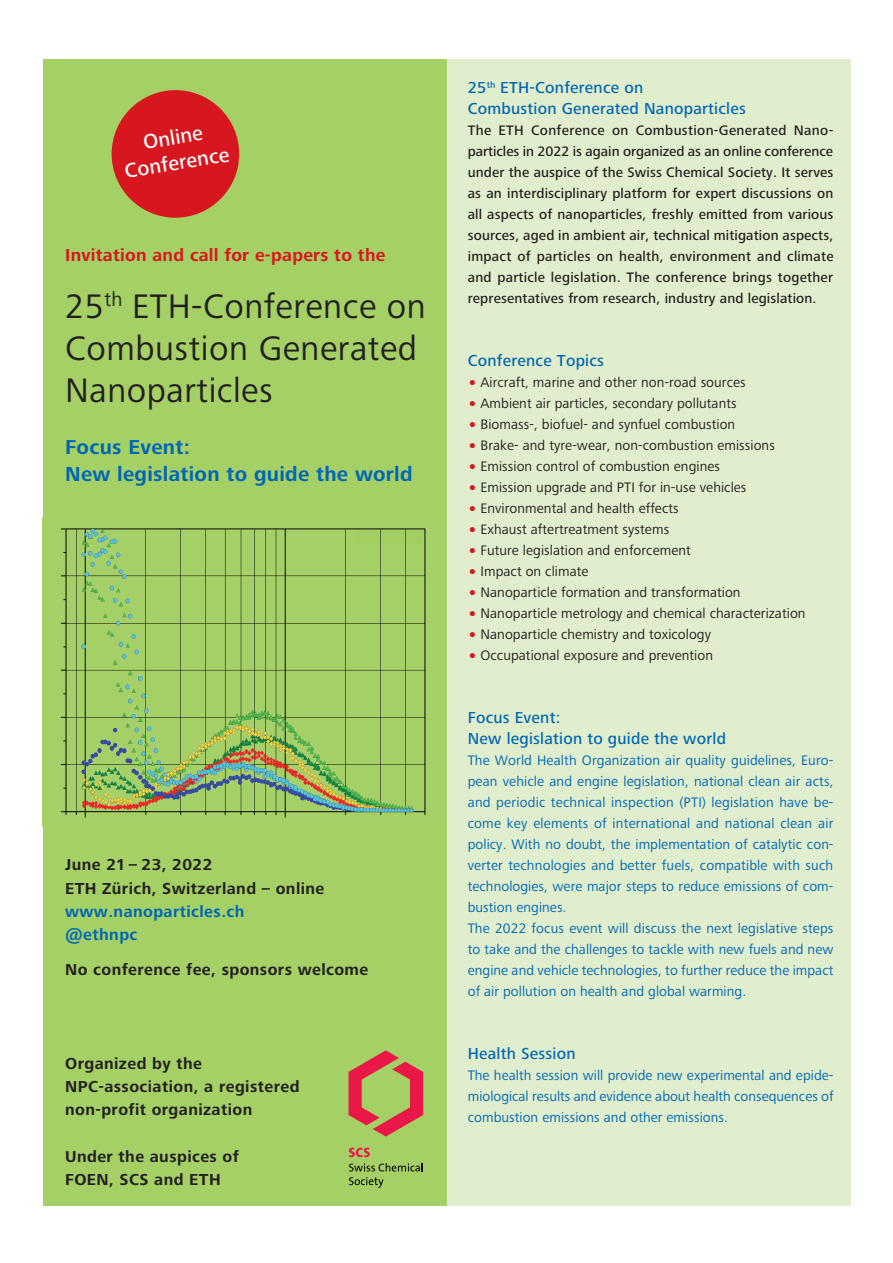
<style>
.page{position:relative;width:893px;height:1263px;background:#fff}
.page>*{position:absolute;margin:0;border:0;box-sizing:border-box;transform-origin:0 0}
.CGN_haupttitel{font:35.25px "Frutiger Next Pro";letter-spacing:.015em;color:#231f20}
.CGN_haupttitel-2{font:700 21px "Frutiger Next Pro";letter-spacing:.015em;color:#0166b3}
.info{font:500 21px "Frutiger Next Pro";color:#fff}
.CGN_spitzmarke{font:700 18px "Frutiger Next Pro";letter-spacing:.015em;color:#d7171f}
.CGN_datum-ort{font:700 16.5px/23.2px "Frutiger Next Pro";letter-spacing:.025em;color:#231f20}
.CGN_untertitel{font:500 16.5px "Frutiger Next Pro";letter-spacing:.015em;color:#0166b3}
.CGN_datum-ort-2{font:700 16.5px "Frutiger Next Pro";letter-spacing:.025em;color:#0166b3}
.CGN_lauftext{font:14.25px/21px "Frutiger Next Pro";letter-spacing:.005em;color:#0166b3;text-align:justify}
.CGN_lauftext_einzug{font:14.25px "Frutiger Next Pro";letter-spacing:.005em;color:#231f20}
.CGN_lauftext-2{font:500 14.25px/21px "Frutiger Next Pro";letter-spacing:.01em;color:#231f20;text-align:justify}
.s1{font-weight:900;color:#d7171f}
</style>
<div class="page">
<div style="left:438px;top:60px;width:412px;height:1146px;background:#e0eecd"></div>
<div style="left:43px;top:60px;width:403px;height:1146px;background:#a5d066"></div>
<img style="left:60px;top:528px;width:366px;height:290px">
<div style="left:112px;top:90px;width:127px;height:128px;background:#d7171f;border-radius:50%"></div>
<svg style="left:348px;top:1050px;width:75px;height:86px"></svg>
<svg style="left:349px;top:1148px;width:21px;height:9px"></svg>
<svg style="left:349px;top:1163px;width:74px;height:8px"></svg>
<svg style="left:349px;top:1177px;width:35px;height:11px"></svg>
<p class="info" style="left:141px;top:130px;width:62px;rotate:-9deg">Online</p>
<p class="info" style="left:123px;top:159px;width:107px;rotate:-9deg">Conference</p>
<p class="CGN_spitzmarke" style="left:65px;top:245px;width:322px">Invitation and call for e-papers to the</p>
<p class="CGN_haupttitel" style="left:65px;top:286px;width:362px">25<sup>th</sup> ETH-Conference on</p>
<p class="CGN_haupttitel" style="left:65px;top:328px;width:353px">Combustion Generated</p>
<p class="CGN_haupttitel" style="left:65px;top:370px;width:209px">Nanoparticles</p>
<p class="CGN_haupttitel-2" style="left:65px;top:435px;width:126px">Focus Event:</p>
<p class="CGN_haupttitel-2" style="left:65px;top:462px;width:349px">New legislation to guide the world</p>
<p class="CGN_datum-ort" style="left:65px;top:853px;width:149px">June 21 – 23, 2022</p>
<p class="CGN_datum-ort" style="left:65px;top:877px;width:261px">ETH Zürich, Switzerland – online</p>
<p class="CGN_datum-ort-2" style="left:65px;top:902px;width:181px">www.nanoparticles.ch</p>
<p class="CGN_datum-ort-2" style="left:65px;top:925px;width:74px">@ethnpc</p>
<p class="CGN_datum-ort" style="left:65px;top:958px;width:305px">No conference fee, sponsors welcome</p>
<p class="CGN_datum-ort" style="left:65px;top:1052px;width:138px">Organized by the</p>
<p class="CGN_datum-ort" style="left:65px;top:1075px;width:236px">NPC-association, a registered non-profit organization</p>
<p class="CGN_datum-ort" style="left:65px;top:1145px;width:175px">Under the auspices of</p>
<p class="CGN_datum-ort" style="left:65px;top:1168px;width:157px">FOEN, SCS and ETH</p>
<p class="CGN_untertitel" style="left:468px;top:78px;width:177px">25<sup>th</sup> ETH-Conference on</p>
<p class="CGN_untertitel" style="left:468px;top:99px;width:280px">Combustion Generated Nanoparticles</p>
<p class="CGN_lauftext-2" style="left:468px;top:120px;width:367px">The ETH Conference on Combustion-Generated Nano&shy;particles in 2022 is again organized as an online conference under the auspice of the Swiss Chemical Society. It serves as an interdisciplinary platform for expert discussions on all aspects of nanoparticles, freshly emitted from various sources, aged in ambient air, technical mitigation aspects, impact of particles on health, environment and climate and particle legislation. The conference brings together representatives from research, industry and legislation.</p>
<p class="CGN_untertitel" style="left:468px;top:351px;width:138px">Conference Topics</p>
<p class="CGN_lauftext_einzug" style="left:468px;top:374px;width:279px"><span class="s1">•</span> Aircraft, marine and other non-road sources</p>
<p class="CGN_lauftext_einzug" style="left:468px;top:395px;width:270px"><span class="s1">•</span> Ambient air particles, secondary pollutants</p>
<p class="CGN_lauftext_einzug" style="left:468px;top:416px;width:269px"><span class="s1">•</span> Biomass-, biofuel- and synfuel combustion</p>
<p class="CGN_lauftext_einzug" style="left:468px;top:437px;width:309px"><span class="s1">•</span> Brake- and tyre-wear, non-combustion emissions</p>
<p class="CGN_lauftext_einzug" style="left:468px;top:458px;width:254px"><span class="s1">•</span> Emission control of combustion engines</p>
<p class="CGN_lauftext_einzug" style="left:468px;top:479px;width:280px"><span class="s1">•</span> Emission upgrade and PTI for in-use vehicles</p>
<p class="CGN_lauftext_einzug" style="left:468px;top:500px;width:212px"><span class="s1">•</span> Environmental and health effects</p>
<p class="CGN_lauftext_einzug" style="left:468px;top:521px;width:203px"><span class="s1">•</span> Exhaust aftertreatment systems</p>
<p class="CGN_lauftext_einzug" style="left:468px;top:542px;width:225px"><span class="s1">•</span> Future legislation and enforcement</p>
<p class="CGN_lauftext_einzug" style="left:468px;top:563px;width:122px"><span class="s1">•</span> Impact on climate</p>
<p class="CGN_lauftext_einzug" style="left:468px;top:584px;width:274px"><span class="s1">•</span> Nanoparticle formation and transformation</p>
<p class="CGN_lauftext_einzug" style="left:468px;top:605px;width:339px"><span class="s1">•</span> Nanoparticle metrology and chemical characterization</p>
<p class="CGN_lauftext_einzug" style="left:468px;top:626px;width:245px"><span class="s1">•</span> Nanoparticle chemistry and toxicology</p>
<p class="CGN_lauftext_einzug" style="left:468px;top:647px;width:247px"><span class="s1">•</span> Occupational exposure and prevention</p>
<p class="CGN_untertitel" style="left:468px;top:708px;width:94px">Focus Event:</p>
<p class="CGN_untertitel" style="left:468px;top:729px;width:260px">New legislation to guide the world</p>
<p class="CGN_lauftext" style="left:468px;top:750px;width:367px">The World Health Organization air quality guidelines, Euro&shy;pean vehicle and engine legislation, national clean air acts, and periodic technical inspection (PTI) legislation have be&shy;come key elements of international and national clean air policy. With no doubt, the implementation of catalytic con&shy;verter technologies and better fuels, compatible with such technologies, were major steps to reduce emissions of com&shy;bustion engines.</p>
<p class="CGN_lauftext" style="left:468px;top:918px;width:367px">The 2022 focus event will discuss the next legislative steps to take and the challenges to tackle with new fuels and new engine and vehicle technologies, to further reduce the impact of air pollution on health and global warming.</p>
<p class="CGN_untertitel" style="left:468px;top:1044px;width:109px">Health Session</p>
<p class="CGN_lauftext" style="left:468px;top:1065px;width:367px">The health session will provide new experimental and epide&shy;miological results and evidence about health consequences of combustion emissions and other emissions.</p>
</div>
